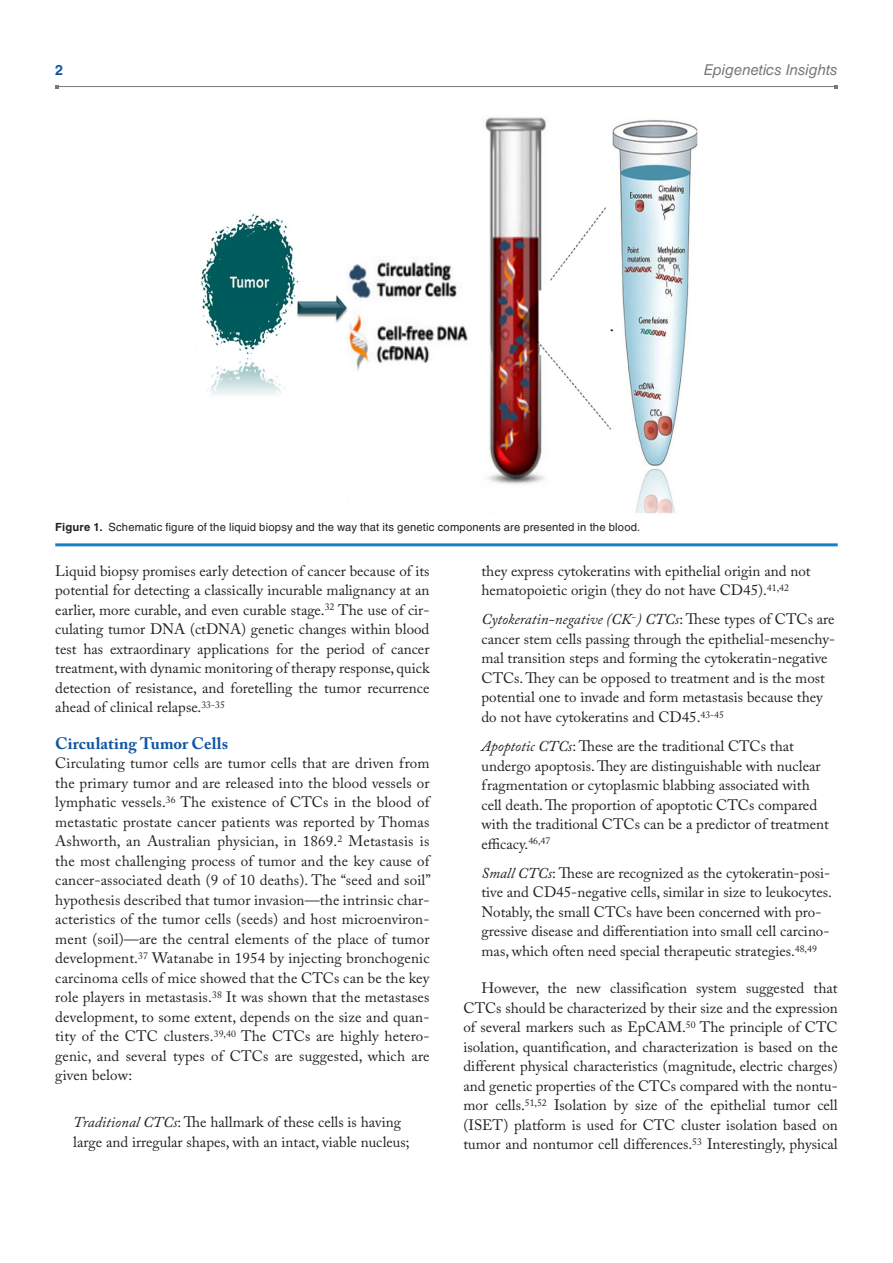
<style>
.page{position:relative;width:893px;height:1263px;background:#fff}
.page>*{position:absolute;margin:0;border:0;box-sizing:border-box;transform-origin:0 0}
.t1{font:700 16.5px "Adobe Caslon Pro";letter-spacing:.005em;color:#1055a4}
.t2{font:15px/19.5px "Adobe Caslon Pro";color:#231f20}
.t3{font:italic 15px "Helvetica LT Std";letter-spacing:-.005em;color:#76787b}
.t4{font:700 14.25px "Helvetica LT Std";color:#1055a4}
.t5{font:11.25px "Helvetica LT Std";letter-spacing:.015em;color:#231f20}
.s1{font-weight:700}
.s2{font-style:italic}
</style>
<div class="page">
<hr style="left:57px;top:86px;width:779px;height:1px;background:#76787b">
<hr style="left:55px;top:543px;width:783px;height:3px;background:#1582c5">
<img style="left:201px;top:117px;width:497px;height:397px">
<p class="t4" style="left:55px;top:61px;width:9px">2</p>
<p class="t3" style="left:704px;top:61px;width:135px">Epigenetics Insights</p>
<p class="t5" style="left:55px;top:520px;width:587px"><span class="s1">Figure 1.</span> Schematic figure of the liquid biopsy and the way that its genetic components are presented in the blood.</p>
<p class="t2" style="left:55px;top:561px;width:376px;text-align:justify">Liquid biopsy promises early detection of cancer because of its potential for detecting a classically incurable malignancy at an earlier, more curable, and even curable stage.<sup>32</sup> The use of cir&shy;culating tumor DNA (ctDNA) genetic changes within blood test has extraordinary applications for the period of cancer treatment, with dynamic monitoring of therapy response, quick detection of resistance, and foretelling the tumor recurrence ahead of clinical relapse.<sup>33-35</sup></p>
<p class="t1" style="left:55px;top:733px;width:174px">Circulating Tumor Cells</p>
<p class="t2" style="left:55px;top:753px;width:377px;text-align:justify">Circulating tumor cells are tumor cells that are driven from the primary tumor and are released into the blood vessels or lymphatic vessels.<sup>36</sup> The existence of CTCs in the blood of metastatic prostate cancer patients was reported by Thomas Ashworth, an Australian physician, in 1869.<sup>2</sup> Metastasis is the most challenging process of tumor and the key cause of cancer-associated death (9 of 10 deaths). The “seed and soil” hypothesis described that tumor invasion—the intrinsic char&shy;acteristics of the tumor cells (seeds) and host microenviron&shy;ment (soil)—are the central elements of the place of tumor development.<sup>37</sup> Watanabe in 1954 by injecting bronchogenic carcinoma cells of mice showed that the CTCs can be the key role players in metastasis.<sup>38</sup> It was shown that the metastases development, to some extent, depends on the size and quan&shy;tity of the CTC clusters.<sup>39,40</sup> The CTCs are highly hetero&shy;genic, and several types of CTCs are suggested, which are given below:</p>
<p class="t2" style="left:73px;top:1112px;width:338px"><span class="s2">Traditional CTCs</span>: The hallmark of these cells is having large and irregular shapes, with an intact, viable nucleus;</p>
<p class="t2" style="left:481px;top:561px;width:331px">they express cytokeratins with epithelial origin and not hematopoietic origin (they do not have CD45).<sup>41,42</sup></p>
<p class="t2" style="left:481px;top:609px;width:355px"><span class="s2">Cytokeratin-negative (CK</span><sup>−</sup><span class="s2">) CTCs</span>: These types of CTCs are cancer stem cells passing through the epithelial-mesenchy&shy;mal transition steps and forming the cytokeratin-negative CTCs. They can be opposed to treatment and is the most potential one to invade and form metastasis because they do not have cytokeratins and CD45.<sup>43-45</sup></p>
<p class="t2" style="left:481px;top:736px;width:349px"><span class="s2">Apoptotic CTCs</span>: These are the traditional CTCs that undergo apoptosis. They are distinguishable with nuclear fragmentation or cytoplasmic blabbing associated with cell death. The proportion of apoptotic CTCs compared with the traditional CTCs can be a predictor of treatment efficacy.<sup>46,47</sup></p>
<p class="t2" style="left:481px;top:863px;width:352px"><span class="s2">Small CTCs</span>: These are recognized as the cytokeratin-posi&shy;tive and CD45-negative cells, similar in size to leukocytes.<br>Notably, the small CTCs have been concerned with pro&shy;gressive disease and differentiation into small cell carcino&shy;mas, which often need special therapeutic strategies.<sup>48,49</sup></p>
<p class="t2" style="left:463px;top:978px;width:376px;text-align:justify;text-indent:18px">However, the new classification system suggested that CTCs should be characterized by their size and the expression of several markers such as EpCAM.<sup>50</sup> The principle of CTC isolation, quantification, and characterization is based on the different physical characteristics (magnitude, electric charges) and genetic properties of the CTCs compared with the nontu&shy;mor cells.<sup>51,52</sup> Isolation by size of the epithelial tumor cell (ISET) platform is used for CTC cluster isolation based on tumor and nontumor cell differences.<sup>53</sup> Interestingly, physical</p>
</div>
